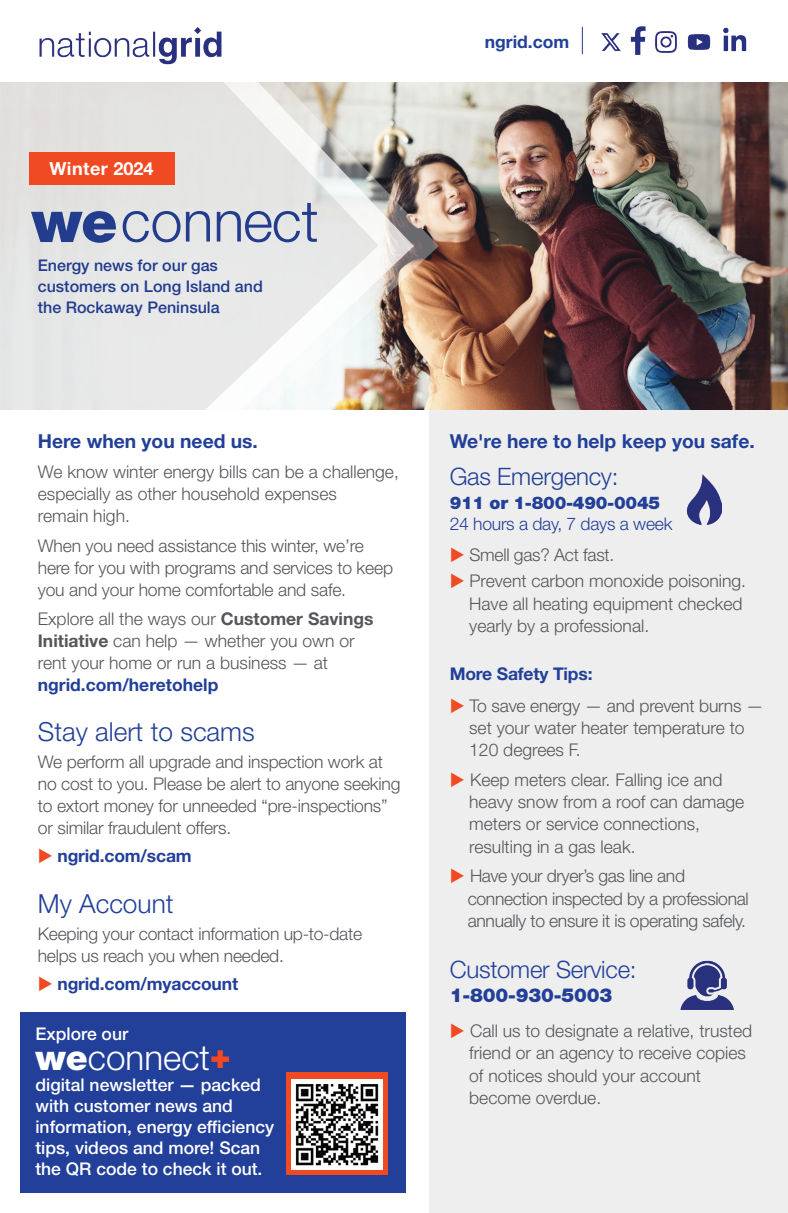
<style>
.page{position:relative;width:788px;height:1213px;background:#fff}
.page>*{position:absolute;margin:0;border:0;box-sizing:border-box;transform-origin:0 0}
.t1{font:300 57.4px "Helvetica Neue LT Std";color:#223f99}
.t2{font:300 35px "Helvetica Neue LT Std";color:#fff}
.t3{font:300 26.25px "Helvetica Neue LT Std";color:#223f99}
.t4{font:300 23.97px "Helvetica Neue LT Std";letter-spacing:-.01em;color:#223f99}
.t5{font:700 19.25px "Helvetica Neue LT Std";color:#223f99}
.t6{font:900 19.25px "Helvetica Neue LT Std";letter-spacing:-.01em;color:#223f99}
.t7{font:700 18.03px "Helvetica Neue LT Std";letter-spacing:.025em;color:#fff}
.t8{font:300 17.5px/22.1px "Helvetica Neue LT Std";color:#54565a}
.t9{font:500 17.5px/21px "Helvetica Neue LT Std";color:#fff}
.t10{font:300 17.5px/22.2px "Helvetica Neue LT Std";letter-spacing:-.02em;color:#54565a}
.t11{font:700 17.5px "Helvetica Neue LT Std";letter-spacing:-.01em;color:#223f99}
.t12{font:300 17.5px "Helvetica Neue LT Std";letter-spacing:-.015em;color:#223f99}
.t13{font:900 17.5px "Helvetica Neue LT Std";letter-spacing:-.015em;color:#223f99}
.t14{font:500 16.1px/21px "Helvetica Neue LT Std";color:#223f99}
.s1{font-weight:900;font-size:58.1px}
.s2{font-weight:700}
.s3{color:#f04a23}
.s4{font-weight:900}
.s5{font-weight:900;color:#f04a23}
</style>
<div class="page">
<div style="left:429px;top:410px;width:359px;height:803px;background:#edeeed"></div>
<img style="left:438px;top:82px;width:350px;height:328px">
<img style="left:414px;top:82px;width:24px;height:328px">
<img style="left:378px;top:82px;width:36px;height:328px">
<img style="left:723px;top:27px;width:24px;height:25px">
<img style="left:630px;top:26px;width:16px;height:29px">
<img style="left:655px;top:31px;width:56px;height:22px">
<img style="left:39px;top:27px;width:183px;height:38px">
<svg style="left:582px;top:27px;width:1px;height:27px"></svg>
<svg style="left:0;top:82px;width:378px;height:328px;background:#e6e5e4"></svg>
<div style="left:21px;top:1012px;width:385px;height:180px;background:#223f99"></div>
<div style="left:287px;top:1073px;width:101px;height:102px;background:#f04a23"></div>
<div style="left:29px;top:152px;width:146px;height:33px;background:#f04a23"></div>
<img style="left:292px;top:1079px;width:90px;height:91px">
<img style="left:686px;top:474px;width:35px;height:51px">
<img style="left:680px;top:960px;width:54px;height:49px">
<img style="left:601px;top:33px;width:20px;height:18px">
<p class="t7" style="left:49px;top:158px;width:106px">Winter 2024</p>
<h1 class="t1" style="left:32px;top:186px;width:288px"><span class="s1">we</span>connect</h1>
<p class="t14" style="left:38px;top:255px;width:226px">Energy news for our gas customers on Long Island and the Rockaway Peninsula</p>
<p class="t5" style="left:38px;top:429px;width:222px">Here when you need us.</p>
<p class="t8" style="left:38px;top:460px;width:362px">We know winter energy bills can be a challenge, especially as other household expenses<br>remain high.</p>
<p class="t8" style="left:38px;top:534px;width:357px">When you need assistance this winter, we’re here for you with programs and services to keep you and your home comfortable and safe.</p>
<p class="t8" style="left:38px;top:608px;width:337px">Explore all the ways our <span class="s2">Customer Savings<br>Initiative</span> can help — whether you own or rent your home or run a business — at</p>
<p class="t11" style="left:38px;top:674px;width:182px">ngrid.com/heretohelp</p>
<h3 class="t3" style="left:38px;top:715px;width:218px">Stay alert to scams</h3>
<p class="t8" style="left:38px;top:750px;width:364px">We perform all upgrade and inspection work at no cost to you. Please be alert to anyone seeking to extort money for unneeded “pre-inspections” or similar fraudulent offers.</p>
<p class="t11" style="left:38px;top:845px;width:155px"><span class="s3">◆</span> ngrid.com/scam</p>
<h3 class="t3" style="left:38px;top:887px;width:137px">My Account</h3>
<p class="t8" style="left:38px;top:922px;width:326px">Keeping your contact information up-to-date helps us reach you when needed.</p>
<p class="t11" style="left:38px;top:973px;width:202px"><span class="s3">◆</span> ngrid.com/myaccount</p>
<p class="t9" style="left:35px;top:1023px;width:94px">Explore our</p>
<h2 class="t2" style="left:35px;top:1036px;width:197px"><span class="s4">we</span>connect<span class="s5">+</span></h2>
<p class="t9" style="left:35px;top:1074px;width:240px">digital newsletter — packed with customer news and information, energy efficiency tips, videos and more! Scan the QR code to check it out.</p>
<p class="t11" style="left:485px;top:31px;width:86px">ngrid.com</p>
<p class="t5" style="left:449px;top:429px;width:306px">We're here to help keep you safe.</p>
<h3 class="t4" style="left:449px;top:461px;width:170px">Gas Emergency:</h3>
<p class="t13" style="left:449px;top:492px;width:212px">911 or 1-800-490-0045</p>
<p class="t12" style="left:449px;top:513px;width:224px">24 hours a day, 7 days a week</p>
<p class="t8" style="left:449px;top:543px;width:166px"><span class="s3">◆</span> Smell gas? Act fast.</p>
<p class="t8" style="left:469px;top:570px;width:278px;text-indent:-19px"><span class="s3">◆</span> Prevent carbon monoxide poisoning.<br>Have all heating equipment checked yearly by a professional.</p>
<p class="t11" style="left:449px;top:663px;width:144px">More Safety Tips:</p>
<p class="t8" style="left:469px;top:694px;width:296px;text-indent:-19px"><span class="s3">◆</span> To save energy — and prevent burns — set your water heater temperature to<br>120 degrees F.</p>
<p class="t8" style="left:469px;top:768px;width:276px;text-indent:-19px"><span class="s3">◆</span> Keep meters clear. Falling ice and heavy snow from a roof can damage meters or service connections, resulting in a gas leak.</p>
<p class="t10" style="left:468px;top:864px;width:282px;text-indent:-18px"><span class="s3">◆</span> Have your dryer’s gas line and connection inspected by a professional annually to ensure it is operating safely.</p>
<h3 class="t4" style="left:449px;top:954px;width:188px">Customer Service:</h3>
<p class="t6" style="left:449px;top:984px;width:164px">1-800-930-5003</p>
<p class="t8" style="left:469px;top:1019px;width:284px;text-indent:-19px"><span class="s3">◆</span> Call us to designate a relative, trusted friend or an agency to receive copies of notices should your account become overdue.</p>
</div>
